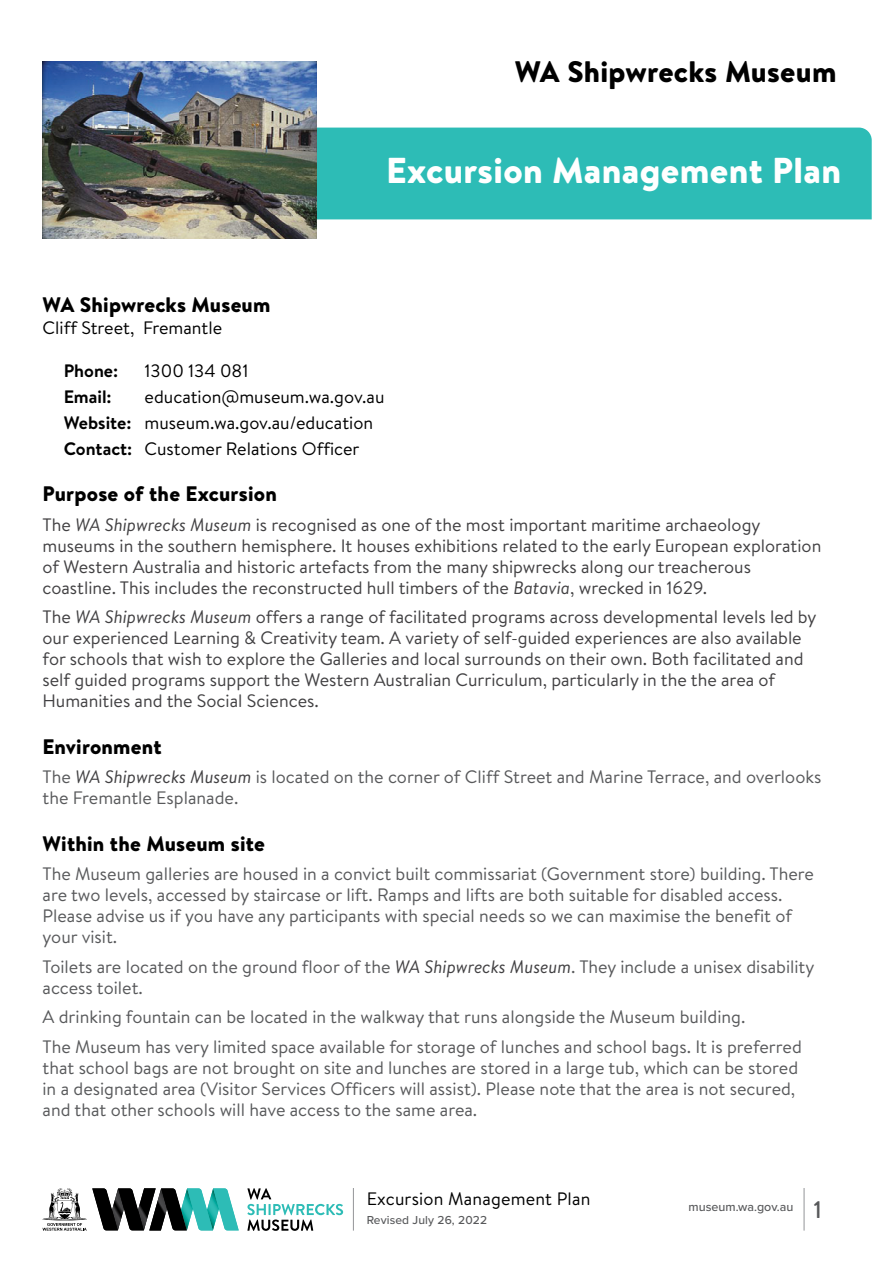
<style>
.page{position:relative;width:893px;height:1263px;background:#fff}
.page>*{position:absolute;margin:0;border:0;box-sizing:border-box;transform-origin:0 0}
.t1{font:900 36px "Brandon Text";letter-spacing:.01em;color:#fff}
.t2{font:900 29.7px "Brandon Text";letter-spacing:.01em;color:#000}
.t3{font:500 24px "Brandon Text";color:#58595b}
.t4{font:900 21px "Brandon Text";letter-spacing:.01em;color:#000}
.t5{font:18px/21px "Brandon Text";color:#58595b}
.t6{font:18px/21px "Brandon Text";color:#414042}
.t7{font:18px/25.8px "Brandon Text";color:#000}
.t8{font:700 18px "Brandon Text";color:#000}
.t9{font:500 12.45px "Proxima Nova";color:#58595b}
.t10{font:500 12px "Proxima Nova";letter-spacing:.01em;color:#58595b}
.s1{font-weight:700}
.s2{font-style:italic}
.s3{font-style:italic;color:#414042}
</style>
<div class="page">
<hr style="left:353px;top:1188px;width:1px;height:42px;background:#939598">
<hr style="left:804px;top:1188px;width:1px;height:42px;background:#939598">
<svg style="left:43px;top:1188px;width:196px;height:43px"></svg>
<svg style="left:247px;top:1188px;width:96px;height:43px"></svg>
<div style="left:316px;top:128px;width:556px;height:91px;background:#2dbcb6"></div>
<img style="left:43px;top:62px;width:273px;height:177px">
<h2 class="t2" style="left:515px;top:51px;width:323px">WA Shipwrecks Museum</h2>
<h1 class="t1" style="left:386px;top:145px;width:456px">Excursion Management Plan</h1>
<p class="t4" style="left:43px;top:290px;width:229px">WA Shipwrecks Museum</p>
<p class="t7" style="left:43px;top:314px;width:181px">Cliff Street, Fremantle</p>
<p class="t8" style="left:64px;top:358px;width:56px">Phone:</p>
<p class="t7" style="left:145px;top:357px;width:105px">1300 134 081</p>
<p class="t8" style="left:64px;top:384px;width:49px">Email:</p>
<p class="t7" style="left:64px;top:383px;width:322px;text-indent:81px">education@museum.wa.gov.au<br><span class="s1">Website:</span> museum.wa.gov.au/education<br><span class="s1">Contact:</span> Customer Relations Officer</p>
<p class="t4" style="left:43px;top:479px;width:236px">Purpose of the Excursion</p>
<p class="t6" style="left:43px;top:513px;width:780px">The <span class="s2">WA Shipwrecks Museum</span> is recognised as one of the most important maritime archaeology museums in the southern hemisphere. It houses exhibitions related to the early European exploration of Western Australia and historic artefacts from the many shipwrecks along our treacherous coastline. This includes the reconstructed hull timbers of the <span class="s2">Batavia</span>, wrecked in 1629.</p>
<p class="t6" style="left:43px;top:606px;width:776px">The <span class="s2">WA Shipwrecks Museum</span> offers a range of facilitated programs across developmental levels led by our experienced Learning &amp; Creativity team. A variety of self-guided experiences are also available for schools that wish to explore the Galleries and local surrounds on their own. Both facilitated and self guided programs support the Western Australian Curriculum, particularly in the the area of Humanities and the Social Sciences.</p>
<p class="t4" style="left:43px;top:732px;width:121px">Environment</p>
<p class="t5" style="left:43px;top:766px;width:780px">The <span class="s3">WA Shipwrecks Museum</span> is located on the corner of Cliff Street and Marine Terrace, and overlooks the Fremantle Esplanade.</p>
<p class="t4" style="left:43px;top:828px;width:224px">Within the Museum site</p>
<p class="t5" style="left:43px;top:863px;width:773px">The Museum galleries are housed in a convict built commissariat (Government store) building. There are two levels, accessed by staircase or lift. Ramps and lifts are both suitable for disabled access.<br>Please advise us if you have any participants with special needs so we can maximise the benefit of your visit.</p>
<p class="t5" style="left:43px;top:955px;width:773px">Toilets are located on the ground floor of the <span class="s3">WA Shipwrecks Museum</span>. They include a unisex disability access toilet.</p>
<p class="t5" style="left:43px;top:1002px;width:761px;line-height:29.5px">A drinking fountain can be located in the walkway that runs alongside the Museum building.<br>The Museum has very limited space available for storage of lunches and school bags. It is preferred</p>
<p class="t5" style="left:43px;top:1056px;width:757px">that school bags are not brought on site and lunches are stored in a large tub, which can be stored in a designated area (Visitor Services Officers will assist). Please note that the area is not secured, and that other schools will have access to the same area.</p>
<p class="t7" style="left:367px;top:1185px;width:225px">Excursion Management Plan</p>
<p class="t10" style="left:367px;top:1211px;width:122px">Revised July 26, 2022</p>
<p class="t9" style="left:689px;top:1197px;width:106px">museum.wa.gov.au</p>
<h3 class="t3" style="left:814px;top:1193px;width:10px">1</h3>
</div>
